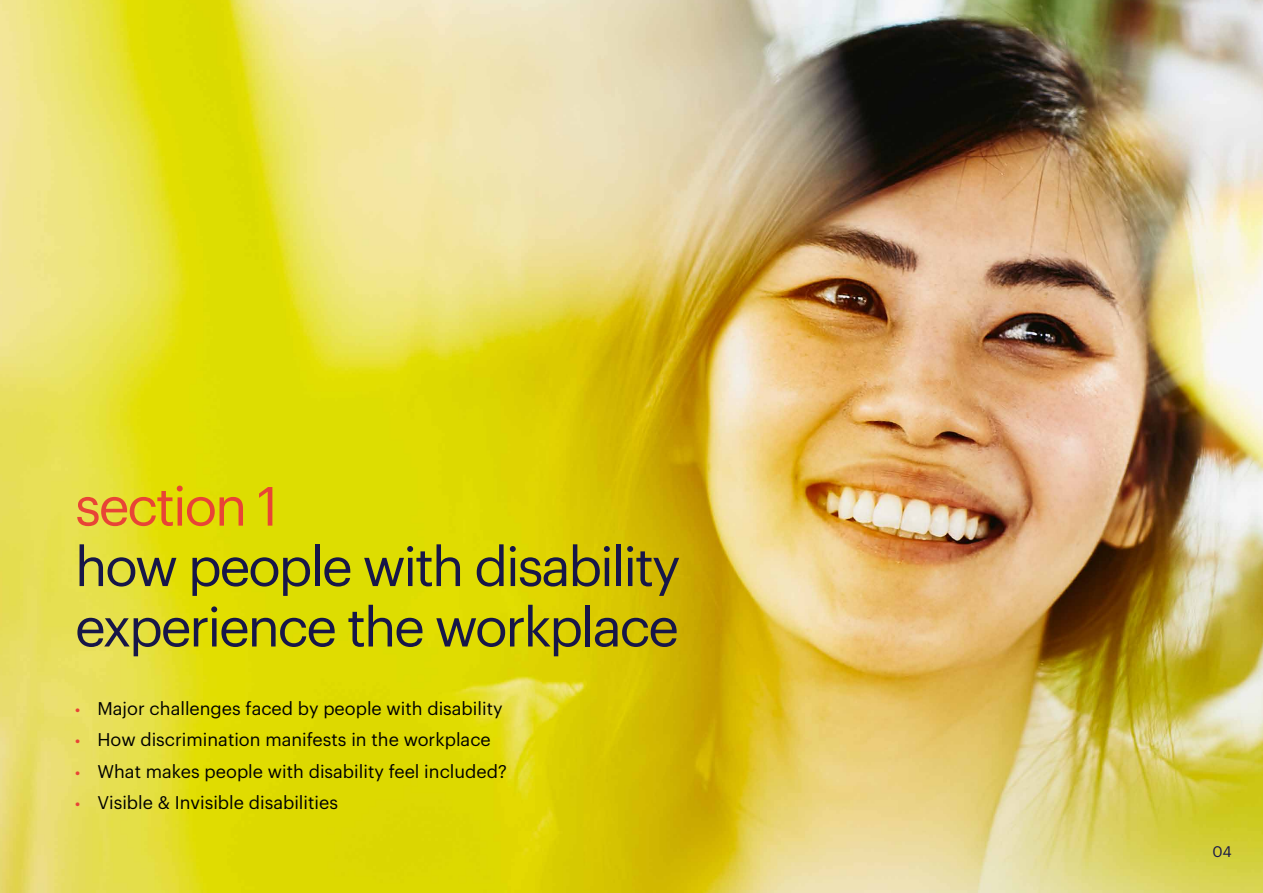
<style>
.page{position:relative;width:1263px;height:893px;background:#fff}
.page>*{position:absolute;margin:0;border:0;box-sizing:border-box;transform-origin:0 0}
.t1{font:54px/60.4px "Graphik";letter-spacing:-.04em;color:#171648}
.t2{font:54px "Graphik";letter-spacing:-.04em;color:#e84436}
.t3{font:18px "Graphik";color:#000}
.t4{font:15px "Graphik";color:#171648}
.s1{font-family:"Myriad Pro";color:#e84436}
</style>
<div class="page">
<img style="left:0;top:0;width:1263px;height:893px">
<h1 class="t2" style="left:75px;top:465px;width:205px">section 1</h1>
<h1 class="t1" style="left:75px;top:532px;width:607px">how people with disability experience the workplace</h1>
<p class="t3" style="left:75px;top:695px;width:429px"><span class="s1">•</span> Major challenges faced by people with disability</p>
<p class="t3" style="left:75px;top:726px;width:417px"><span class="s1">•</span> How discrimination manifests in the workplace</p>
<p class="t3" style="left:75px;top:758px;width:433px"><span class="s1">•</span> What makes people with disability feel included?</p>
<p class="t3" style="left:75px;top:789px;width:265px"><span class="s1">•</span> Visible &amp; Invisible disabilities</p>
<p class="t4" style="left:1212px;top:840px;width:21px">04</p>
</div>
